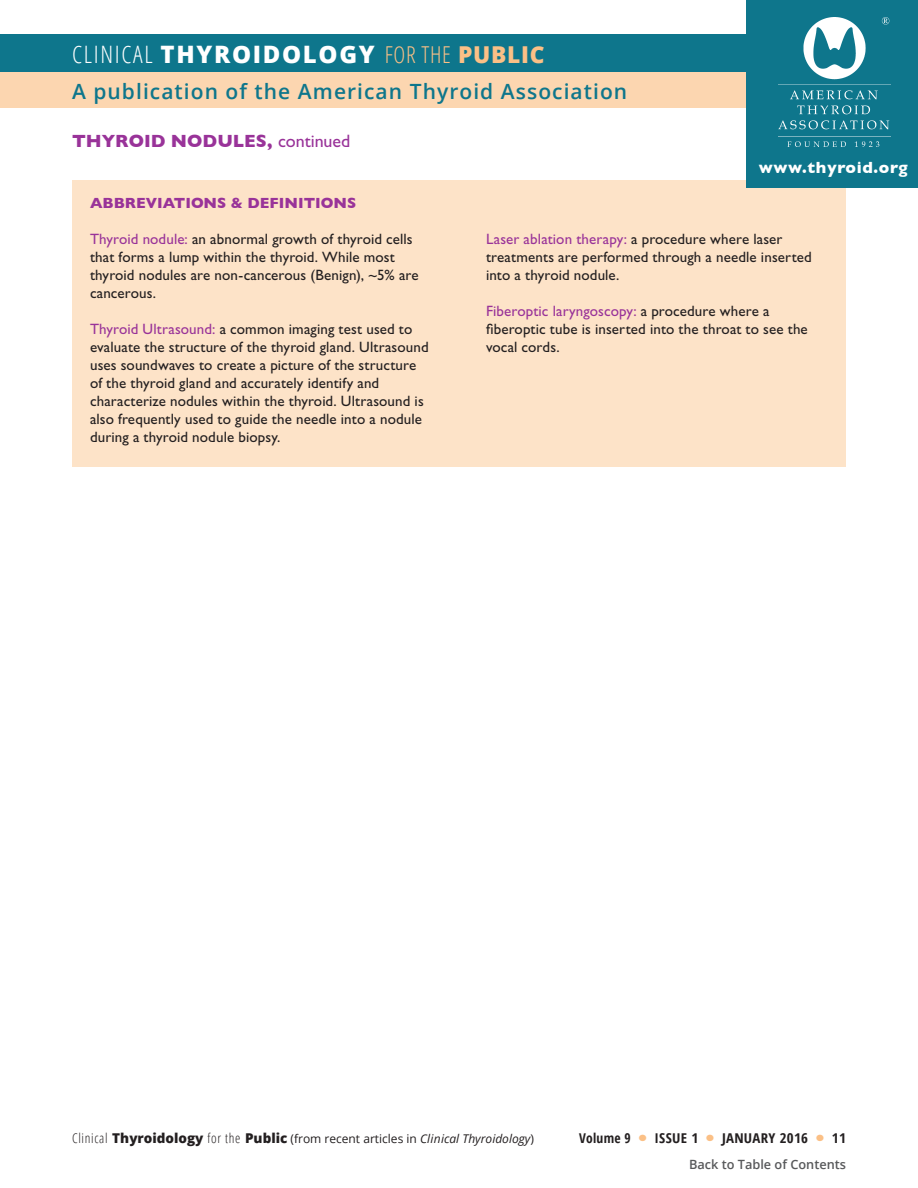
<style>
.page{position:relative;width:918px;height:1188px;background:#fff}
.page>*{position:absolute;margin:0;border:0;box-sizing:border-box;transform-origin:0 0}
.t1{font:800 24px "Open Sans";letter-spacing:.07em;color:#fff}
.t2{font:600 21px "Open Sans";letter-spacing:.05em;color:#0e768c}
.Topic_Header{font:700 18px "Gill Sans";color:#939}
.t3{font:700 16.5px "Gill Sans";letter-spacing:.04em;color:#fff}
.abbreviations_body{font:15px/18px "Gill Sans Std";letter-spacing:.01em;color:#231f20}
.abbreviations_head{font:700 15px "Gill Sans";color:#939}
.t4{font:700 condensed 13.5px "Open Sans";letter-spacing:.02em;color:#231f20;scale:1.1 1}
.t5{font:700 condensed 13.5px "Open Sans";letter-spacing:.02em;color:#231f20}
.t6{font:600 12.75px "Open Sans";color:#58595b}
.t7{font:12px "Open Sans";color:#231f20}
.s1{font-weight:300;font-stretch:condensed}
.s2{font-weight:300;font-stretch:condensed;font-size:23.25px;color:#fbc086}
.s3{font-size:23.25px;color:#fbc086}
.s4{font-family:"Gill Sans Std";font-weight:400}
.s5{color:#939}
.s6{font-weight:300;font-stretch:condensed;font-size:13.5px}
.s7{font-weight:800;font-size:13.5px}
.s8{font-style:italic}
</style>
<div class="page">
<div style="left:0;top:70px;width:918px;height:38px;background:#fcd6b0"></div>
<div style="left:72px;top:180px;width:774px;height:286px;background:#fde3c8"></div>
<div style="left:0;top:35px;width:918px;height:37px;background:#0e768c"></div>
<div style="left:747px;top:0;width:171px;height:188px;background:#0e768c"></div>
<img style="left:778px;top:18px;width:112px;height:129px">
<p class="t1" style="left:72px;top:36px;width:474px"><span class="s1">CLINICAL</span> THYROIDOLOGY <span class="s2">FOR THE</span> <span class="s3">PUBLIC</span></p>
<p class="t2" style="left:72px;top:77px;width:557px">A publication of the American Thyroid Association</p>
<p class="Topic_Header" style="left:72px;top:131px;width:280px">THYROID NODULES, <span class="s4">continued</span></p>
<p class="abbreviations_head" style="left:90px;top:194px;width:268px">ABBREVIATIONS &amp; DEFINITIONS</p>
<p class="abbreviations_body" style="left:90px;top:230px;width:330px"><span class="s5">Thyroid nodule:</span> an abnormal growth of thyroid cells that forms a lump within the thyroid. While most thyroid nodules are non-cancerous (Benign), ~5% are cancerous.</p>
<p class="abbreviations_body" style="left:90px;top:320px;width:340px"><span class="s5">Thyroid Ultrasound:</span> a common imaging test used to evaluate the structure of the thyroid gland. Ultrasound uses soundwaves to create a picture of the structure of the thyroid gland and accurately identify and characterize nodules within the thyroid. Ultrasound is also frequently used to guide the needle into a nodule during a thyroid nodule biopsy.</p>
<p class="t3" style="left:759px;top:158px;width:150px">www.thyroid.org</p>
<p class="abbreviations_body" style="left:486px;top:230px;width:327px"><span class="s5">Laser ablation therapy:</span> a procedure where laser treatments are performed through a needle inserted into a thyroid nodule.</p>
<p class="abbreviations_body" style="left:486px;top:302px;width:323px"><span class="s5">Fiberoptic laryngoscopy:</span> a procedure where a fiberoptic tube is inserted into the throat to see the vocal cords.</p>
<p class="t7" style="left:72px;top:1130px;width:463px"><span class="s6">Clinical</span> <span class="s7">Thyroidology</span> <span class="s6">for the</span> <span class="s7">Public</span> (from recent articles in <span class="s8">Clinical Thyroidology</span>)</p>
<p class="t5" style="left:579px;top:1129px;width:53px">Volume 9</p>
<p class="t4" style="left:655px;top:1129px;width:41px">ISSUE 1</p>
<p class="t4" style="left:722px;top:1129px;width:80px">JANUARY 2016</p>
<p class="t4" style="left:832px;top:1129px;width:14px">11</p>
<p class="t6" style="left:689px;top:1155px;width:158px">Back to Table of Contents</p>
</div>
